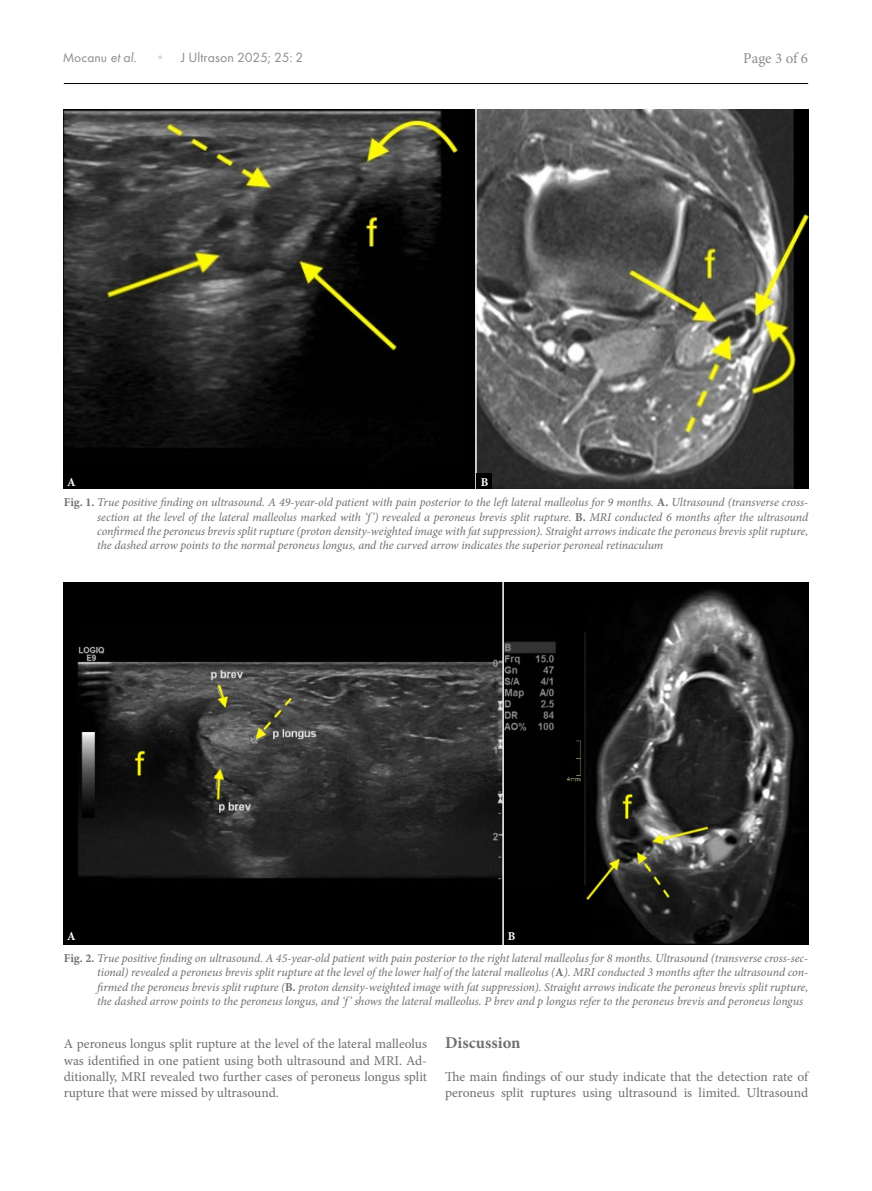
<style>
.page{position:relative;width:872px;height:1191px;background:#fff}
.page>*{position:absolute;margin:0;border:0;box-sizing:border-box;transform-origin:0 0}
.t1{font:700 16.5px "Minion Pro";color:#706f6f}
.t2{font:15px "Minion Pro";letter-spacing:-.01em;color:#706f6f}
.t3{font:13.8px "Futura PT";letter-spacing:.005em;color:#706f6f}
.t4{font:13.5px/16.2px "Minion Pro";letter-spacing:-.005em;color:#706f6f;text-align:justify}
.t5{font:italic 12px/14.4px "Minion Pro";letter-spacing:-.005em;color:#706f6f;text-align:justify}
.t6{font:700 12px "Minion Pro";color:#fff}
.s1{font-size:13.5px}
.s2{font-style:italic}
.s3{color:#cfcece}
.s4{font-weight:700;font-style:normal}
.s5{font-weight:700}
</style>
<div class="page">
<hr style="left:64px;top:83px;width:744px;height:1px;background:#000">
<img style="left:64px;top:109px;width:744px;height:380px">
<img style="left:64px;top:582px;width:744px;height:362px">
<hr style="left:475px;top:107px;width:2px;height:382px;background:#fff">
<hr style="left:502px;top:569px;width:2px;height:381px;background:#fff">
<div style="left:477px;top:474px;width:15px;height:15px;background:#000"></div>
<div style="left:504px;top:928px;width:15px;height:15px;background:#000"></div>
<div style="left:64px;top:474px;width:15px;height:15px;background:#000"></div>
<div style="left:64px;top:928px;width:15px;height:15px;background:#000"></div>
<p class="t3" style="left:63px;top:49px;width:242px"><span class="s1">Mocanu</span> <span class="s2">et al.</span> <span class="s3">•</span> J Ultrason 2025; 25: 2</p>
<p class="t2" style="left:743px;top:48px;width:66px">Page 3 of 6</p>
<p class="t6" style="left:67px;top:473px;width:10px">A</p>
<p class="t6" style="left:480px;top:473px;width:9px">B</p>
<p class="t5" style="left:97px;top:495px;width:712px;text-indent:-33px"><span class="s4">Fig. 1.</span> True positive finding on ultrasound. A 49-year-old patient with pain posterior to the left lateral malleolus for 9 months. <span class="s4">A.</span> Ultrasound (transverse cross&shy;section at the level of the lateral malleolus marked with ‘f’) revealed a peroneus brevis split rupture. <span class="s4">B.</span> MRI conducted 6 months after the ultrasound confirmed the peroneus brevis split rupture (proton density-weighted image with fat suppression). Straight arrows indicate the peroneus brevis split rupture, the dashed arrow points to the normal peroneus longus, and the curved arrow indicates the superior peroneal retinaculum</p>
<p class="t6" style="left:67px;top:927px;width:10px">A</p>
<p class="t6" style="left:508px;top:927px;width:9px">B</p>
<p class="t5" style="left:97px;top:950px;width:712px;text-indent:-33px"><span class="s4">Fig. 2.</span> True positive finding on ultrasound. A 45-year-old patient with pain posterior to the right lateral malleolus for 8 months. Ultrasound (transverse cross-sec&shy;tional) revealed a peroneus brevis split rupture at the level of the lower half of the lateral malleolus (<span class="s4">A</span>). MRI conducted 3 months after the ultrasound con&shy;firmed the peroneus brevis split rupture (<span class="s4">B</span><span class="s5">.</span> proton density-weighted image with fat suppression). Straight arrows indicate the peroneus brevis split rupture, the dashed arrow points to the peroneus longus, and ‘f’ shows the lateral malleolus. P brev and p longus refer to the peroneus brevis and peroneus longus</p>
<p class="t4" style="left:64px;top:1036px;width:365px">A peroneus longus split rupture at the level of the lateral malleolus was identified in one patient using both ultrasound and MRI. Ad&shy;ditionally, MRI revealed two further cases of peroneus longus split rupture that were missed by ultrasound.</p>
<h1 class="t1" style="left:445px;top:1031px;width:77px">Discussion</h1>
<p class="t4" style="left:445px;top:1068px;width:365px">The main findings of our study indicate that the detection rate of peroneus split ruptures using ultrasound is limited. Ultrasound</p>
</div>
